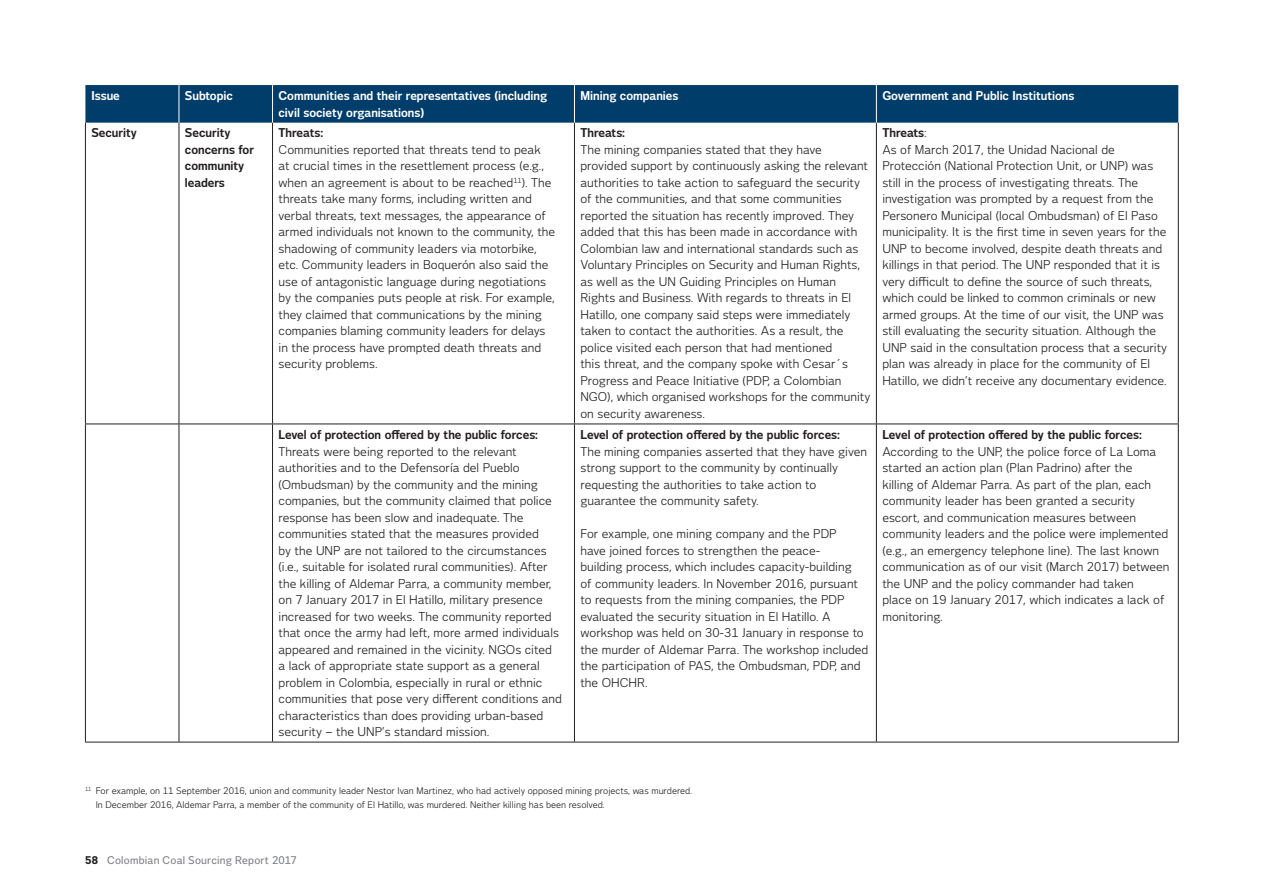
<style>
.page{position:relative;width:1263px;height:893px;background:#fff}
.page>*{position:absolute;margin:0;border:0;box-sizing:border-box;transform-origin:0 0}
.bröd{font:12px/16.5px "Vattenfall Voice";color:#231f20}
.bröd-2{font:700 12px/16.5px "Vattenfall Voice";color:#231f20}
.bröd-3{font:700 12px/16.5px "Vattenfall Voice";color:#fff}
.t1{font:500 10.5px "Vattenfall Voice";letter-spacing:.02em;color:#808285}
._01_copy_-Vit{font:9px/13.5px "Vattenfall Voice";color:#231f20}
.s1{font-weight:400}
.s2{font-weight:800;color:#231f20}
</style>
<div class="page">
<div style="left:85px;top:85px;width:1093px;height:38px;background:#003d6a"></div>
<hr style="left:85px;top:123px;width:1px;height:301px;background:#231f20">
<hr style="left:179px;top:123px;width:1px;height:301px;background:#231f20">
<hr style="left:272px;top:123px;width:1px;height:301px;background:#231f20">
<hr style="left:574px;top:123px;width:1px;height:301px;background:#231f20">
<hr style="left:876px;top:123px;width:1px;height:301px;background:#231f20">
<hr style="left:1178px;top:123px;width:1px;height:301px;background:#231f20">
<hr style="left:85px;top:424px;width:94px;height:1px;background:#231f20">
<hr style="left:85px;top:424px;width:1px;height:318px;background:#231f20">
<hr style="left:179px;top:424px;width:94px;height:1px;background:#231f20">
<hr style="left:179px;top:424px;width:1px;height:318px;background:#231f20">
<hr style="left:273px;top:424px;width:301px;height:1px;background:#231f20">
<hr style="left:272px;top:424px;width:1px;height:318px;background:#231f20">
<hr style="left:574px;top:424px;width:302px;height:1px;background:#231f20">
<hr style="left:574px;top:424px;width:1px;height:318px;background:#231f20">
<hr style="left:876px;top:424px;width:303px;height:1px;background:#231f20">
<hr style="left:876px;top:424px;width:1px;height:318px;background:#231f20">
<hr style="left:1178px;top:424px;width:1px;height:318px;background:#231f20">
<hr style="left:85px;top:742px;width:94px;height:1px;background:#231f20">
<hr style="left:179px;top:742px;width:94px;height:1px;background:#231f20">
<hr style="left:273px;top:742px;width:301px;height:1px;background:#231f20">
<hr style="left:574px;top:742px;width:302px;height:1px;background:#231f20">
<hr style="left:876px;top:742px;width:303px;height:1px;background:#231f20">
<hr style="left:179px;top:85px;width:1px;height:38px;background:#fff">
<hr style="left:272px;top:85px;width:1px;height:38px;background:#fff">
<hr style="left:574px;top:85px;width:1px;height:38px;background:#fff">
<hr style="left:876px;top:85px;width:1px;height:38px;background:#fff">
<p class="bröd-3" style="left:91px;top:87px;width:30px">Issue</p>
<p class="bröd-3" style="left:185px;top:87px;width:50px">Subtopic</p>
<p class="bröd-3" style="left:279px;top:87px;width:270px">Communities and their representatives (including civil society organisations)</p>
<p class="bröd-3" style="left:580px;top:87px;width:100px">Mining companies</p>
<p class="bröd-3" style="left:882px;top:87px;width:194px">Government and Public Institutions</p>
<p class="bröd-2" style="left:91px;top:125px;width:47px">Security</p>
<p class="bröd-2" style="left:185px;top:125px;width:71px">Security concerns for community leaders</p>
<p class="bröd-2" style="left:279px;top:125px;width:46px">Threats:</p>
<p class="bröd-2" style="left:580px;top:125px;width:46px">Threats:</p>
<p class="bröd" style="left:580px;top:142px;width:291px">The mining companies stated that they have provided support by continuously asking the relevant authorities to take action to safeguard the security of the communities, and that some communities reported the situation has recently improved. They added that this has been made in accordance with Colombian law and international standards such as Voluntary Principles on Security and Human Rights, as well as the UN Guiding Principles on Human Rights and Business. With regards to threats in El Hatillo, one company said steps were immediately taken to contact the authorities. As a result, the police visited each person that had mentioned<br>this threat, and the company spoke with Cesar´s Progress and Peace Initiative (PDP, a Colombian NGO), which organised workshops for the community on security awareness.</p>
<p class="bröd-2" style="left:882px;top:125px;width:46px">Threats<span class="s1">:</span></p>
<p class="bröd" style="left:882px;top:142px;width:286px">As of March 2017, the Unidad Nacional de Protección (National Protection Unit, or UNP) was still in the process of investigating threats. The investigation was prompted by a request from the Personero Municipal (local Ombudsman) of El Paso municipality. It is the first time in seven years for the UNP to become involved, despite death threats and killings in that period. The UNP responded that it is very difficult to define the source of such threats, which could be linked to common criminals or new armed groups. At the time of our visit, the UNP was still evaluating the security situation. Although the UNP said in the consultation process that a security plan was already in place for the community of El Hatillo, we didn’t receive any documentary evidence.</p>
<p class="bröd" style="left:279px;top:142px;width:278px">Communities reported that threats tend to peak<br>at crucial times in the resettlement process (e.g., when an agreement is about to be reached<sup>11</sup>). The threats take many forms, including written and verbal threats, text messages, the appearance of armed individuals not known to the community, the shadowing of community leaders via motorbike, etc. Community leaders in Boquerón also said the use of antagonistic language during negotiations by the companies puts people at risk. For example, they claimed that communications by the mining companies blaming community leaders for delays in the process have prompted death threats and security problems.</p>
<p class="bröd-2" style="left:279px;top:426px;width:261px">Level of protection offered by the public forces:</p>
<p class="bröd" style="left:279px;top:443px;width:285px">Threats were being reported to the relevant authorities and to the Defensoría del Pueblo (Ombudsman) by the community and the mining companies, but the community claimed that police response has been slow and inadequate. The communities stated that the measures provided<br>by the UNP are not tailored to the circumstances (i.e., suitable for isolated rural communities). After the killing of Aldemar Parra, a community member, on 7 January 2017 in El Hatillo, military presence increased for two weeks. The community reported that once the army had left, more armed individuals appeared and remained in the vicinity. NGOs cited<br>a lack of appropriate state support as a general problem in Colombia, especially in rural or ethnic communities that pose very different conditions and characteristics than does providing urban-based security – the UNP’s standard mission.</p>
<p class="bröd-2" style="left:580px;top:426px;width:261px">Level of protection offered by the public forces:</p>
<p class="bröd" style="left:580px;top:443px;width:288px">The mining companies asserted that they have given strong support to the community by continually requesting the authorities to take action to guarantee the community safety.</p>
<p class="bröd" style="left:580px;top:526px;width:289px">For example, one mining company and the PDP<br>have joined forces to strengthen the peace-<br>building process, which includes capacity-building<br>of community leaders. In November 2016, pursuant to requests from the mining companies, the PDP evaluated the security situation in El Hatillo. A workshop was held on 30-31 January in response to the murder of Aldemar Parra. The workshop included the participation of PAS, the Ombudsman, PDP, and the OHCHR.</p>
<p class="bröd-2" style="left:882px;top:426px;width:261px">Level of protection offered by the public forces:</p>
<p class="bröd" style="left:882px;top:443px;width:289px">According to the UNP, the police force of La Loma started an action plan (Plan Padrino) after the<br>killing of Aldemar Parra. As part of the plan, each community leader has been granted a security escort, and communication measures between community leaders and the police were implemented (e.g., an emergency telephone line). The last known communication as of our visit (March 2017) between the UNP and the policy commander had taken<br>place on 19 January 2017, which indicates a lack of monitoring.</p>
<p class="_01_copy_-Vit" style="left:96px;top:785px;width:598px;text-indent:-11px"><sup>11</sup> For example, on 11 September 2016, union and community leader Nestor Ivan Martinez, who had actively opposed mining projects, was murdered.<br>In December 2016, Aldemar Parra, a member of the community of El Hatillo, was murdered. Neither killing has been resolved.</p>
<p class="t1" style="left:85px;top:854px;width:213px"><span class="s2">58</span> Colombian Coal Sourcing Report 2017</p>
</div>
